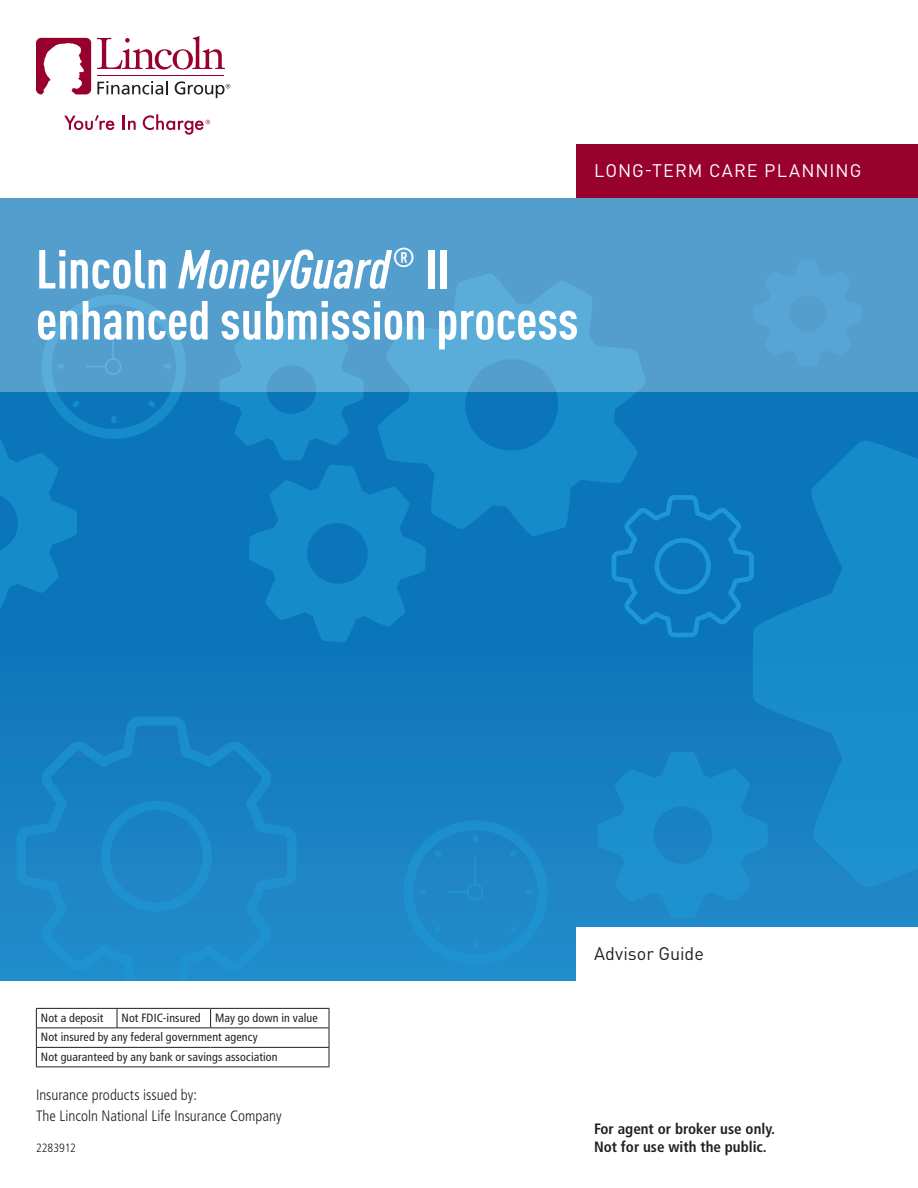
<style>
.page{position:relative;width:918px;height:1188px;background:#fff}
.page>*{position:absolute;margin:0;border:0;box-sizing:border-box;transform-origin:0 0}
.t1{font:700 condensed 54px/51px "DIN Pro";color:#fff}
.Tab_Business_Line_DI{font:18px "DIN Pro";letter-spacing:.055em;color:#fff}
.Product_Name_DIN_PRO{font:18px "DIN Pro";letter-spacing:-.005em;color:#231f20}
.Issuing_Company_Frut{font:300 condensed 15px/21px "Frutiger LT Std";color:#231f20}
.t2{font:700 condensed 15px "Frutiger LT Std";color:#231f20}
.Bankbox_Frutiger_Con{font:condensed 12px "Frutiger LT Std";letter-spacing:.01em;color:#231f20}
.Codes_Frutiger_Lt_Co{font:300 condensed 12px "Frutiger LT Std";color:#231f20}
.s1{font-style:italic}
</style>
<div class="page">
<svg style="left:0;top:392px;width:753px;height:589px;background:#1e81c1"></svg>
<svg style="left:16px;top:716px;width:280px;height:265px;background:#1b85c5"></svg>
<svg style="left:612px;top:495px;width:141px;height:142px;background:#0d7abd"></svg>
<svg style="left:426px;top:392px;width:220px;height:144px;background:#1182c3"></svg>
<svg style="left:598px;top:752px;width:155px;height:166px;background:#1b8ac9"></svg>
<svg style="left:753px;top:392px;width:165px;height:535px;background:#1584c4"></svg>
<svg style="left:219px;top:392px;width:207px;height:250px;background:#0f7fc1"></svg>
<svg style="left:0;top:392px;width:186px;height:219px;background:#0c79bc"></svg>
<svg style="left:404px;top:820px;width:144px;height:144px;background:#1e88c8"></svg>
<div style="left:0;top:198px;width:918px;height:194px;background:linear-gradient(to right,#54a1cf,#54a1cf)"></div>
<div style="left:576px;top:144px;width:342px;height:54px;background:#98012d"></div>
<svg style="left:97px;top:81px;width:71px;height:14px"></svg>
<svg style="left:36px;top:38px;width:55px;height:56px"></svg>
<svg style="left:97px;top:36px;width:128px;height:34px"></svg>
<hr style="left:97px;top:75px;width:127px;height:1px;background:#98012d">
<svg style="left:64px;top:115px;width:50px;height:15px"></svg>
<svg style="left:123px;top:116px;width:13px;height:14px"></svg>
<svg style="left:175px;top:81px;width:55px;height:17px"></svg>
<svg style="left:143px;top:114px;width:67px;height:21px"></svg>
<hr style="left:36px;top:1028px;width:81px;height:1px;background:#231f20">
<hr style="left:117px;top:1028px;width:94px;height:1px;background:#231f20">
<hr style="left:211px;top:1028px;width:118px;height:1px;background:#231f20">
<hr style="left:36px;top:1047px;width:81px;height:1px;background:#231f20">
<hr style="left:117px;top:1047px;width:94px;height:1px;background:#231f20">
<hr style="left:211px;top:1047px;width:118px;height:1px;background:#231f20">
<hr style="left:36px;top:1008px;width:81px;height:1px;background:#231f20">
<hr style="left:117px;top:1008px;width:94px;height:1px;background:#231f20">
<svg style="left:117px;top:1009px;width:1px;height:19px"></svg>
<hr style="left:211px;top:1008px;width:118px;height:1px;background:#231f20">
<svg style="left:210px;top:1009px;width:1px;height:19px"></svg>
<svg style="left:36px;top:1009px;width:1px;height:57px"></svg>
<svg style="left:329px;top:1009px;width:1px;height:57px"></svg>
<hr style="left:36px;top:1066px;width:81px;height:1px;background:#231f20">
<hr style="left:117px;top:1066px;width:94px;height:1px;background:#231f20">
<hr style="left:211px;top:1066px;width:118px;height:1px;background:#231f20">
<p class="Tab_Business_Line_DI" style="left:594px;top:157px;width:269px">LONG-TERM CARE PLANNING</p>
<p class="t1" style="left:36px;top:240px;width:544px">Lincoln <span class="s1">MoneyGuard</span><sup>®</sup> II enhanced submission process</p>
<p class="Bankbox_Frutiger_Con" style="left:41px;top:1011px;width:64px">Not a deposit</p>
<p class="Bankbox_Frutiger_Con" style="left:122px;top:1011px;width:81px">Not FDIC-insured</p>
<p class="Bankbox_Frutiger_Con" style="left:215px;top:1011px;width:104px">May go down in value</p>
<p class="Bankbox_Frutiger_Con" style="left:41px;top:1030px;width:218px">Not insured by any federal government agency</p>
<p class="Bankbox_Frutiger_Con" style="left:41px;top:1050px;width:238px">Not guaranteed by any bank or savings association</p>
<p class="Issuing_Company_Frut" style="left:36px;top:1085px;width:247px">Insurance products issued by:<br>The Lincoln National Life Insurance Company</p>
<p class="Product_Name_DIN_PRO" style="left:594px;top:940px;width:111px">Advisor Guide</p>
<p class="t2" style="left:594px;top:1120px;width:183px">For agent or broker use only.</p>
<p class="Codes_Frutiger_Lt_Co" style="left:36px;top:1141px;width:41px">2283912</p>
<p class="t2" style="left:594px;top:1138px;width:174px">Not for use with the public.</p>
</div>
